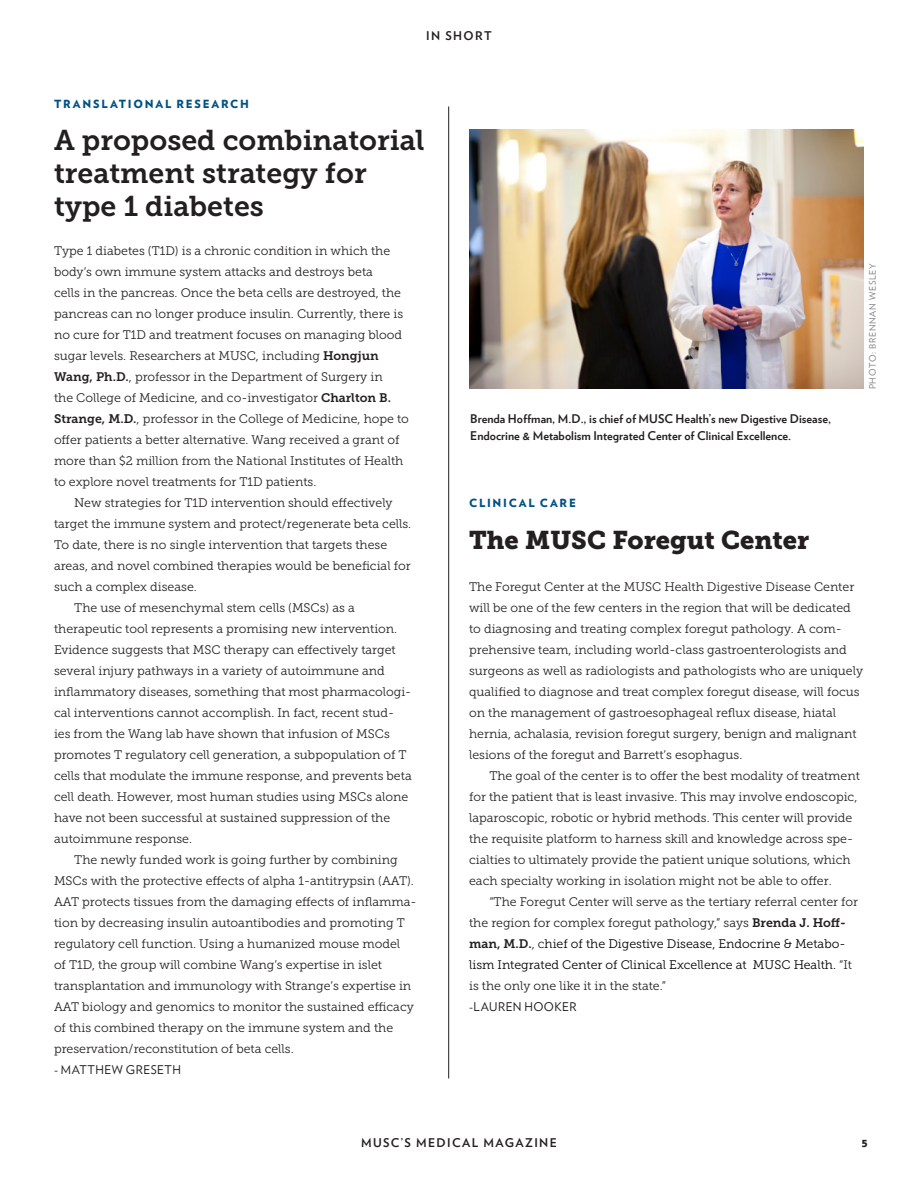
<style>
.page{position:relative;width:918px;height:1188px;background:#fff}
.page>*{position:absolute;margin:0;border:0;box-sizing:border-box;transform-origin:0 0}
.InShort_Hed_Medium{font:28.5px/33px "Museo Slab 700";color:#231f20}
.InShort_Hed_Small{font:25.5px "Museo Slab 900";color:#231f20}
.TEXT_INDENT{font:12.3px/21px "Museo Slab 300";color:#231f20}
.Text_Indent_Museo_30{font:12.3px/21px "Museo Slab 300";color:#231f20}
.Text_NoIndent{font:12.3px/21px "Museo Slab 300";color:#231f20}
.Text_NoIndent_Museo{font:12.3px/21px "Museo Slab 300";color:#231f20}
.t1{font:700 12px/16.5px "Verlag";color:#231f20}
.t2{font:700 12px "Verlag";letter-spacing:.115em;color:#231f20}
.TEXT_INDENT-2{font:12px "Verlag";letter-spacing:.045em;color:#231f20}
.Text_Indent_Museo_30-2{font:12px "Verlag";letter-spacing:.04em;color:#231f20}
.t3{font:900 12px "Verlag";color:#231f20}
.InShort_Kicker{font:900 11.25px "Verlag";letter-spacing:.16em;color:#005187}
.Photocredit{font:9px "Verlag";letter-spacing:.075em;color:#808285}
.s1{font-family:"Museo Slab 700"}
.s2{color:#000}
</style>
<div class="page">
<img style="left:469px;top:129px;width:395px;height:260px">
<hr style="left:448px;top:106px;width:1px;height:972px;background:#231f20">
<p class="t1" style="left:426px;top:27px;width:67px">IN SHORT</p>
<p class="InShort_Kicker" style="left:54px;top:95px;width:196px">TRANSLATIONAL RESEARCH</p>
<p class="InShort_Hed_Medium" style="left:54px;top:124px;width:372px">A proposed combinatorial treatment strategy for type 1 diabetes</p>
<p class="Text_NoIndent" style="left:54px;top:240px;width:357px">Type 1 diabetes (T1D) is a chronic condition in which the body’s own immune system attacks and destroys beta<br>cells in the pancreas. Once the beta cells are destroyed, the pancreas can no longer produce insulin. Currently, there is no cure for T1D and treatment focuses on managing blood sugar levels. Researchers at MUSC, including <span class="s1">Hongjun Wang, Ph.D.</span>, professor in the Department of Surgery in<br>the College of Medicine, and co-investigator <span class="s1">Charlton B.<br>Strange, M.D.</span>, professor in the College of Medicine, hope to offer patients a better alternative. Wang received a grant of more than $2 million from the National Institutes of Health to explore novel treatments for T1D patients.</p>
<p class="TEXT_INDENT" style="left:54px;top:492px;width:359px;text-indent:20px">New strategies for T1D intervention should effectively target the immune system and protect/regenerate beta cells.<br>To date, there is no single intervention that targets these areas, and novel combined therapies would be beneficial for such a complex disease.</p>
<p class="TEXT_INDENT" style="left:54px;top:597px;width:359px;text-indent:20px">The use of mesenchymal stem cells (MSCs) as a therapeutic tool represents a promising new intervention.<br>Evidence suggests that MSC therapy can effectively target several injury pathways in a variety of autoimmune and inflammatory diseases, something that most pharmacologi&shy;cal interventions cannot accomplish. In fact, recent stud&shy;ies from the Wang lab have shown that infusion of MSCs promotes T regulatory cell generation, a subpopulation of T cells that modulate the immune response, and prevents beta cell death. However, most human studies using MSCs alone have not been successful at sustained suppression of the autoimmune response.</p>
<p class="TEXT_INDENT" style="left:54px;top:849px;width:364px;text-indent:20px">The newly funded work is going further by combining MSCs with the protective effects of alpha 1-antitrypsin (AAT).<br>AAT protects tissues from the damaging effects of inflamma&shy;tion by decreasing insulin autoantibodies and promoting T regulatory cell function. Using a humanized mouse model<br>of T1D, the group will combine Wang’s expertise in islet transplantation and immunology with Strange’s expertise in AAT biology and genomics to monitor the sustained efficacy of this combined therapy on the immune system and the preservation/reconstitution of beta cells.</p>
<p class="TEXT_INDENT-2" style="left:54px;top:1061px;width:129px">- MATTHEW GRESETH</p>
<p class="t1" style="left:470px;top:410px;width:362px">Brenda Hoffman, M.D., is chief of MUSC Health’s new Digestive Disease,<br>Endocrine &amp; Metabolism Integrated Center of Clinical Excellence.</p>
<p class="InShort_Kicker" style="left:469px;top:494px;width:108px">CLINICAL CARE</p>
<p class="Photocredit" style="left:866px;top:389px;width:127px;rotate:-90deg">PHOTO: BRENNAN WESLEY</p>
<p class="InShort_Hed_Small" style="left:469px;top:525px;width:342px">The MUSC Foregut Center</p>
<p class="Text_NoIndent_Museo" style="left:469px;top:576px;width:396px">The Foregut Center at the MUSC Health Digestive Disease Center will be one of the few centers in the region that will be dedicated to diagnosing and treating complex foregut pathology. A com&shy;prehensive team, including world-class gastroenterologists and surgeons as well as radiologists and pathologists who are uniquely qualified to diagnose and treat complex foregut disease, will focus on the management of gastroesophageal reflux disease, hiatal hernia, achalasia, revision foregut surgery, benign and malignant lesions of the foregut and Barrett’s esophagus.</p>
<p class="Text_Indent_Museo_30" style="left:469px;top:765px;width:392px;text-indent:20px">The goal of the center is to offer the best modality of treatment for the patient that is least invasive. This may involve endoscopic, laparoscopic, robotic or hybrid methods. This center will provide the requisite platform to harness skill and knowledge across spe&shy;cialties to ultimately provide the patient unique solutions, which each specialty working in isolation might not be able to offer.</p>
<p class="Text_Indent_Museo_30" style="left:469px;top:891px;width:391px;text-indent:20px">“The Foregut Center will serve as the tertiary referral center for the region for complex foregut pathology,” says <span class="s1">Brenda J. Hoff&shy;man, M.D.</span>, c<span class="s2">hief of the Digestive Disease, Endocrine &amp; Metabo&shy;lism Integrated Center of Clinical Excellence at MUSC Health.</span> “It is the only one like it in the state.”</p>
<p class="Text_Indent_Museo_30-2" style="left:469px;top:998px;width:109px">-LAUREN HOOKER</p>
<p class="t2" style="left:361px;top:1133px;width:197px">MUSC’S MEDICAL MAGAZINE</p>
<p class="t3" style="left:861px;top:1132px;width:8px">5</p>
</div>
